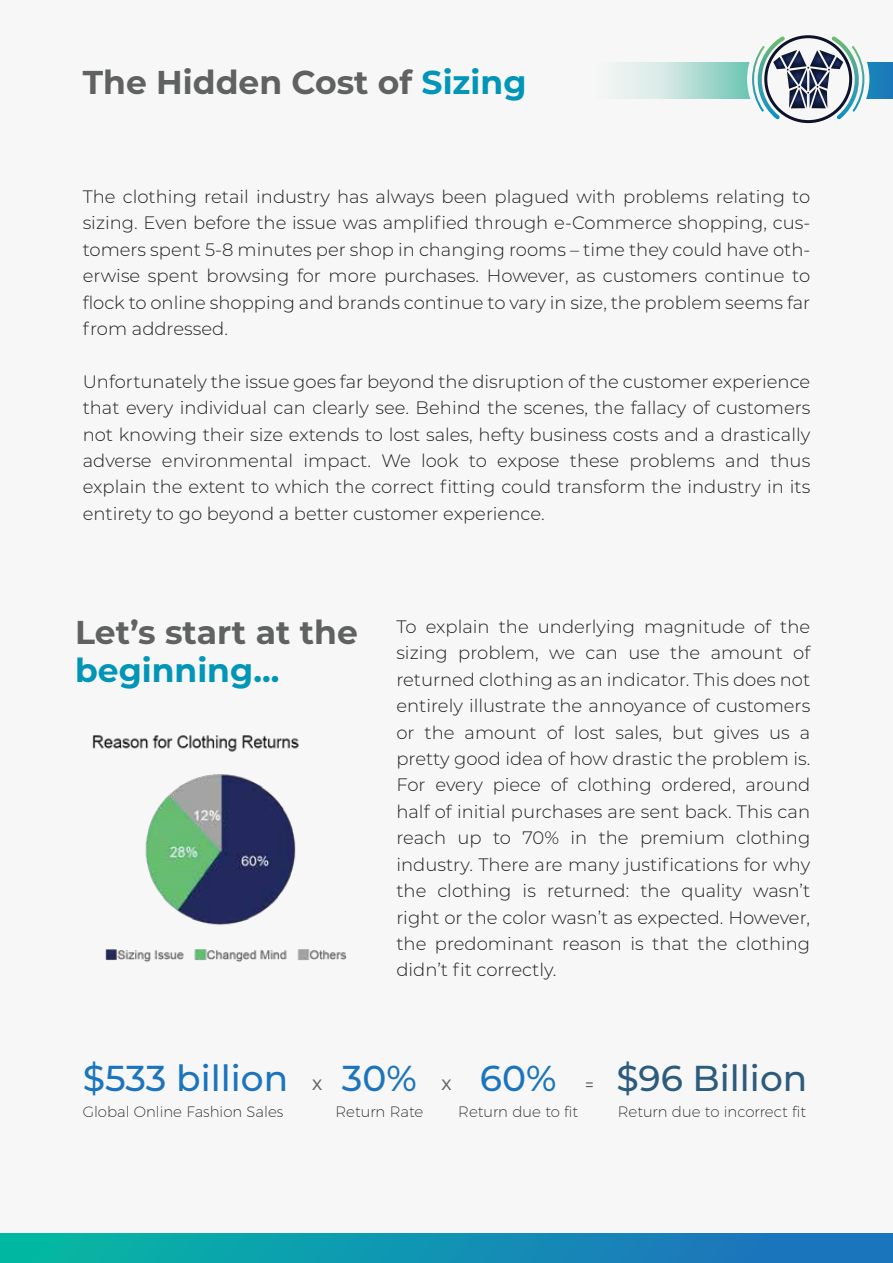
<style>
.page{position:relative;width:893px;height:1263px;background:#f7f7f7}
.page>*{position:absolute;margin:0;border:0;box-sizing:border-box;transform-origin:0 0}
.t1{font:500 36px "Montserrat";color:#1c75bc}
.t2{font:500 36px "Montserrat";color:#2d5b7c}
.t3{font:700 33px "Montserrat";color:#606161}
.t4{font:700 33px "Montserrat";color:#0195b7}
.t5{font:300 18px/26.4px "Montserrat";color:#231f20;text-align:justify}
.t6{font:200 15px "Montserrat";color:#231f20}
.t7{font:500 15px "Montserrat";color:#606161}
.s1{color:#0195b7}
</style>
<div class="page">
<div style="left:0;top:1233px;width:893px;height:30px;background:linear-gradient(to right,#04b9a3,#1f6cc0)"></div>
<img style="left:92px;top:735px;width:255px;height:227px">
<svg style="left:616px;top:62px;width:277px;height:37px;background:#a1d0d3"></svg>
<div style="left:747px;top:18px;width:122px;height:122px;background:#f7f7f7;border-radius:50%"></div>
<svg style="left:752px;top:35px;width:112px;height:88px"></svg>
<h2 class="t3" style="left:83px;top:58px;width:445px">The Hidden Cost of <span class="s1">Sizing</span></h2>
<p class="t5" style="left:83px;top:183px;width:729px">The clothing retail industry has always been plagued with problems relating to sizing. Even before the issue was amplified through e-Commerce shopping, cus&shy;tomers spent 5-8 minutes per shop in changing rooms – time they could have oth&shy;erwise spent browsing for more purchases. However, as customers continue to flock to online shopping and brands continue to vary in size, the problem seems far from addressed.</p>
<p class="t5" style="left:83px;top:368px;width:729px">Unfortunately the issue goes far beyond the disruption of the customer experience that every individual can clearly see. Behind the scenes, the fallacy of customers not knowing their size extends to lost sales, hefty business costs and a drastically adverse environmental impact. We look to expose these problems and thus explain the extent to which the correct fitting could transform the industry in its entirety to go beyond a better customer experience.</p>
<h2 class="t3" style="left:75px;top:609px;width:284px">Let’s start at the</h2>
<h2 class="t4" style="left:75px;top:646px;width:206px">beginning...</h2>
<p class="t5" style="left:396px;top:613px;width:415px">To explain the underlying magnitude of the sizing problem, we can use the amount of returned clothing as an indicator. This does not entirely illustrate the annoyance of customers or the amount of lost sales, but gives us a pretty good idea of how drastic the problem is.<br>For every piece of clothing ordered, around half of initial purchases are sent back. This can reach up to 70% in the premium clothing industry. There are many justifications for why the clothing is returned: the quality wasn’t right or the color wasn’t as expected. However, the predominant reason is that the clothing didn’t fit correctly.</p>
<h1 class="t1" style="left:83px;top:1053px;width:207px">$533 billion</h1>
<p class="t6" style="left:83px;top:1102px;width:202px">Global Online Fashion Sales</p>
<h1 class="t1" style="left:342px;top:1053px;width:76px">30%</h1>
<p class="t6" style="left:335px;top:1102px;width:89px">Return Rate</p>
<h1 class="t1" style="left:480px;top:1053px;width:78px">60%</h1>
<p class="t6" style="left:458px;top:1102px;width:121px">Return due to fit</p>
<p class="t7" style="left:312px;top:1074px;width:12px">X</p>
<p class="t7" style="left:441px;top:1074px;width:12px">X</p>
<p class="t7" style="left:585px;top:1074px;width:10px">=</p>
<h1 class="t2" style="left:616px;top:1053px;width:192px">$96 Billion</h1>
<p class="t6" style="left:618px;top:1102px;width:190px">Return due to incorrect fit</p>
</div>
